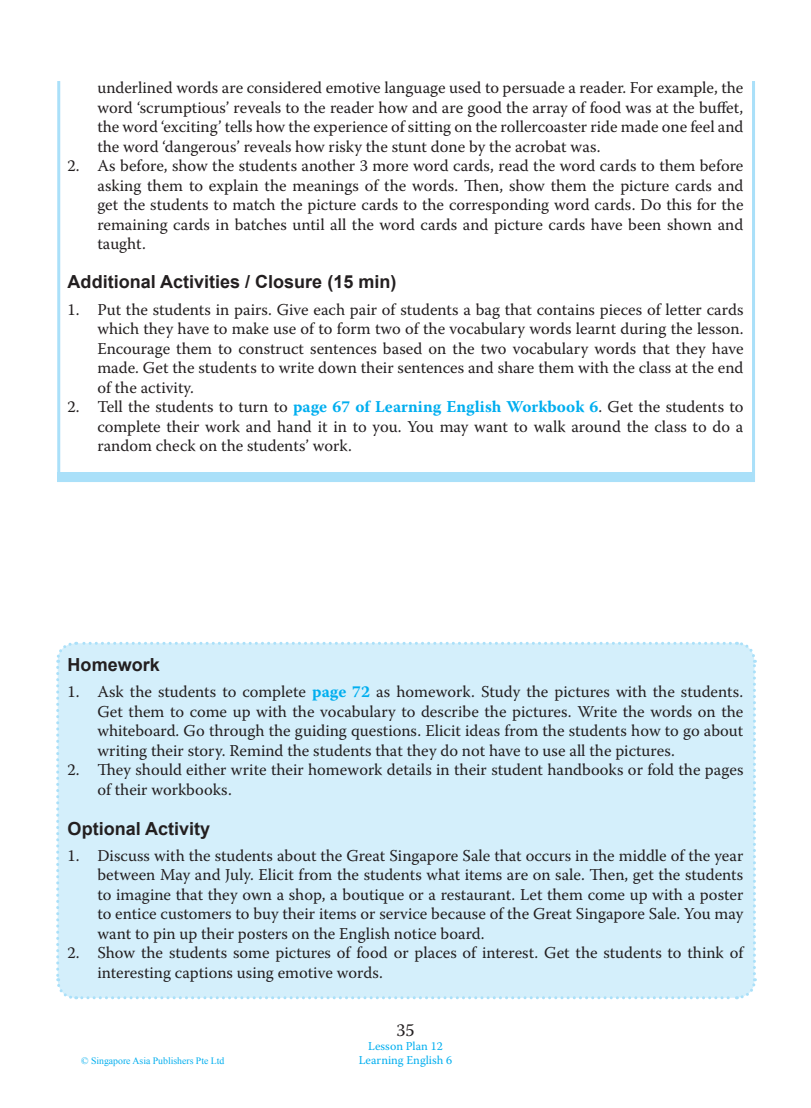
<style>
.page{position:relative;width:811px;height:1108px;background:#fff}
.page>*{position:absolute;margin:0;border:0;box-sizing:border-box;transform-origin:0 0}
.t1{font:700 18px "Arial";color:#231f20}
.t2{font:18px "Warnock Pro";color:#231f20}
.t3{font:16.5px/19.5px "Warnock Pro";color:#231f20;text-align:justify}
.t4{font:12px/14.4px "Warnock Pro";color:#00aeef;text-align:center}
.t5{font:9.75px "Times New Roman";color:#00aeef}
.s1{font-weight:700;color:#00aeef}
</style>
<div class="page">
<svg style="left:57px;top:81px;width:698px;height:401px"></svg>
<div style="left:57px;top:472px;width:697px;height:10px;background:#aae0f9"></div>
<div style="left:56px;top:641px;width:701px;height:359px;background:#d4effb"></div>
<p class="t3" style="left:97px;top:78px;width:647px">underlined words are considered emotive language used to persuade a reader. For example, the word ‘scrumptious’ reveals to the reader how and are good the array of food was at the buffet, the word ‘exciting’ tells how the experience of sitting on the rollercoaster ride made one feel and the word ‘dangerous’ reveals how risky the stunt done by the acrobat was.</p>
<p class="t3" style="left:97px;top:156px;width:647px;text-indent:-30px">2. As before, show the students another 3 more word cards, read the word cards to them before asking them to explain the meanings of the words. Then, show them the picture cards and get the students to match the picture cards to the corresponding word cards. Do this for the remaining cards in batches until all the word cards and picture cards have been shown and taught.</p>
<p class="t1" style="left:68px;top:272px;width:330px">Additional Activities / Closure (15 min)</p>
<p class="t3" style="left:97px;top:299px;width:647px;text-indent:-30px">1 . Put the students in pairs. Give each pair of students a bag that contains pieces of letter cards which they have to make use of to form two of the vocabulary words learnt during the lesson.<br>Encourage them to construct sentences based on the two vocabulary words that they have made. Get the students to write down their sentences and share them with the class at the end of the activity.</p>
<p class="t3" style="left:97px;top:396px;width:647px;text-indent:-30px">2. Tell the students to turn to <span class="s1">page 67 of Learning English Workbook 6</span>. Get the students to complete their work and hand it in to you. You may want to walk around the class to do a random check on the students’ work.</p>
<p class="t1" style="left:68px;top:654px;width:94px">Homework</p>
<p class="t3" style="left:97px;top:681px;width:647px;text-indent:-30px">1 . Ask the students to complete <span class="s1">page 72</span> as homework. Study the pictures with the students.<br>Get them to come up with the vocabulary to describe the pictures. Write the words on the whiteboard. Go through the guiding questions. Elicit ideas from the students how to go about writing their story. Remind the students that they do not have to use all the pictures.</p>
<p class="t3" style="left:97px;top:759px;width:647px;text-indent:-30px">2. They should either write their homework details in their student handbooks or fold the pages of their workbooks.</p>
<p class="t1" style="left:68px;top:818px;width:144px">Optional Activity</p>
<p class="t3" style="left:97px;top:845px;width:647px;text-indent:-30px">1 . Discuss with the students about the Great Singapore Sale that occurs in the middle of the year between May and July. Elicit from the students what items are on sale. Then, get the students to imagine that they own a shop, a boutique or a restaurant. Let them come up with a poster to entice customers to buy their items or service because of the Great Singapore Sale. You may want to pin up their posters on the English notice board.</p>
<p class="t3" style="left:97px;top:942px;width:647px;text-indent:-30px">2. Show the students some pictures of food or places of interest. Get the students to think of interesting captions using emotive words.</p>
<p class="t5" style="left:81px;top:1055px;width:145px">© Singapore Asia Publishers Pte Ltd</p>
<p class="t2" style="left:396px;top:1018px;width:20px">35</p>
<p class="t4" style="left:358px;top:1038px;width:95px">Lesson Plan 1 2<br>Learning English 6</p>
</div>
